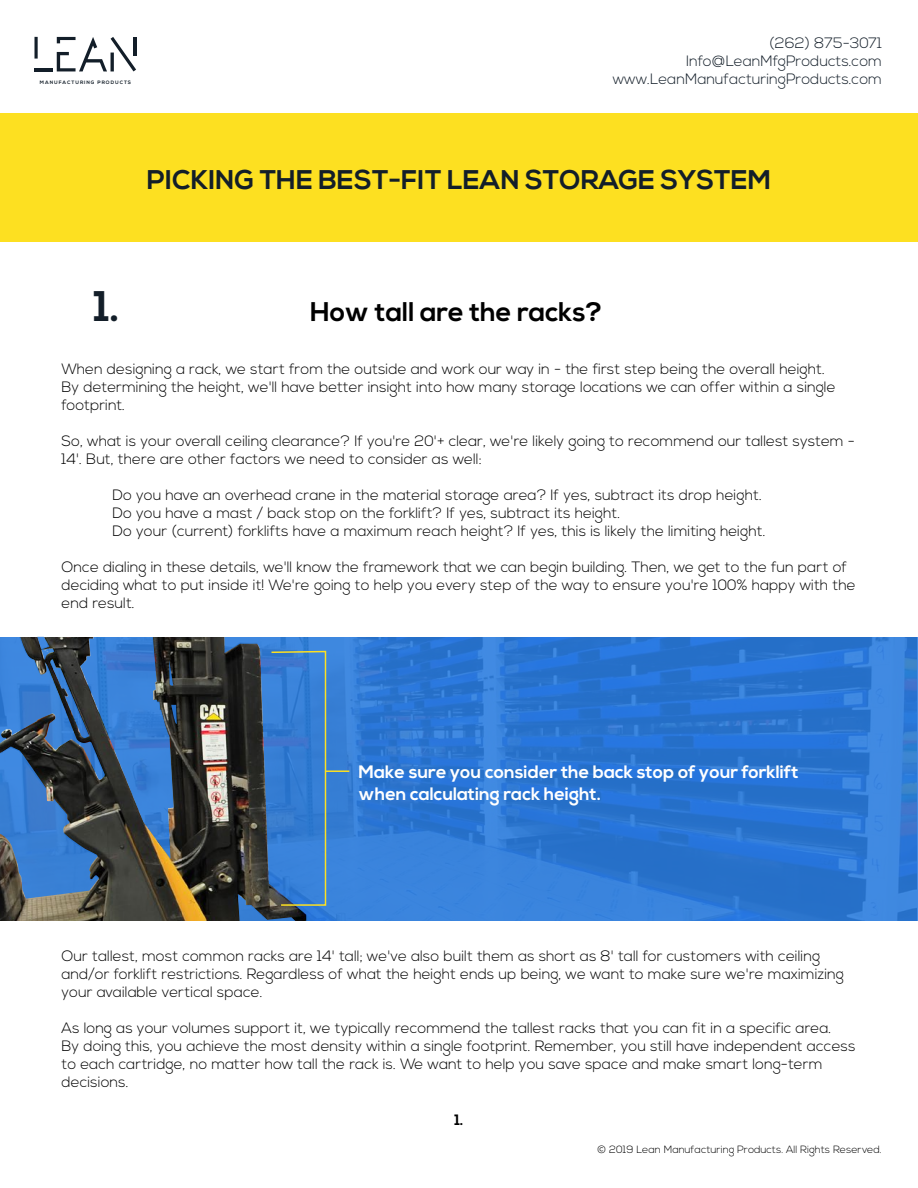
<style>
.page{position:relative;width:918px;height:1188px;background:#fff}
.page>*{position:absolute;margin:0;border:0;box-sizing:border-box;transform-origin:0 0}
.t1{font:700 42.75px "Nexa";color:#131e29}
.t2{font:700 27px "Nexa";color:#131e29}
.t3{font:700 27px "Nexa";color:#000}
.t4{font:700 18px/21.6px "Nexa";color:#fff}
.t5{font:300 15px/18px "Nexa";color:#000}
.t6{font:300 15px/18px "Nexa";color:#131e29;text-align:right}
.t7{font:700 15px "Nexa";color:#000}
.t8{font:300 10.5px "Nexa";color:#000}
.t9{font:700 4.8px "Nexa";letter-spacing:.2em;color:#131e29}
</style>
<div class="page">
<svg style="left:34px;top:37px;width:4px;height:22px"></svg>
<hr style="left:34px;top:68px;width:19px;height:3px;background:#131e29">
<svg style="left:57px;top:37px;width:79px;height:34px"></svg>
<hr style="left:133px;top:37px;width:3px;height:19px;background:#131e29">
<div style="left:0;top:113px;width:918px;height:129px;background:#fde021"></div>
<img style="left:0;top:637px;width:223px;height:284px">
<svg style="left:223px;top:637px;width:695px;height:284px;background:#2e74c9"></svg>
<svg style="left:270px;top:650px;width:57px;height:257px;background:#3a7ecd"></svg>
<hr style="left:326px;top:770px;width:23px;height:2px;background:#fde021">
<svg style="left:0;top:636px;width:177px;height:263px;background:#3c608a"></svg>
<p class="t9" style="left:40px;top:80px;width:93px">MANUFACTURING PRODUCTS</p>
<p class="t6" style="left:613px;top:35px;width:271px">(262) 875-3071<br>Info@LeanMfgProducts.com www.LeanManufacturingProducts.com</p>
<h2 class="t2" style="left:147px;top:165px;width:626px">PICKING THE BEST-FIT LEAN STORAGE SYSTEM</h2>
<h1 class="t1" style="left:94px;top:282px;width:28px">1.</h1>
<h2 class="t3" style="left:310px;top:296px;width:294px">How tall are the racks?</h2>
<p class="t5" style="left:62px;top:361px;width:776px">When designing a rack, we start from the outside and work our way in - the first step being the overall height.<br>By determining the height, we'll have better insight into how many storage locations we can offer within a single footprint.</p>
<p class="t5" style="left:62px;top:433px;width:795px">So, what is your overall ceiling clearance? If you're 20'+ clear, we're likely going to recommend our tallest system -<br>14'. But, there are other factors we need to consider as well:</p>
<p class="t5" style="left:112px;top:487px;width:655px">Do you have an overhead crane in the material storage area? If yes, subtract its drop height.<br>Do you have a mast / back stop on the forklift? If yes, subtract its height.<br>Do your (current) forklifts have a maximum reach height? If yes, this is likely the limiting height.</p>
<p class="t5" style="left:62px;top:559px;width:796px">Once dialing in these details, we'll know the framework that we can begin building. Then, we get to the fun part of deciding what to put inside it! We're going to help you every step of the way to ensure you're 100% happy with the end result.</p>
<p class="t4" style="left:359px;top:762px;width:442px">Make sure you consider the back stop of your forklift when calculating rack height.</p>
<p class="t5" style="left:62px;top:948px;width:784px">Our tallest, most common racks are 14' tall; we've also built them as short as 8' tall for customers with ceiling and/or forklift restrictions. Regardless of what the height ends up being, we want to make sure we're maximizing your available vertical space.</p>
<p class="t5" style="left:62px;top:1020px;width:796px">As long as your volumes support it, we typically recommend the tallest racks that you can fit in a specific area.<br>By doing this, you achieve the most density within a single footprint. Remember, you still have independent access to each cartridge, no matter how tall the rack is. We want to help you save space and make smart long-term decisions.</p>
<p class="t7" style="left:454px;top:1111px;width:11px">1.</p>
<p class="t8" style="left:597px;top:1143px;width:286px">© 2019 Lean Manufacturing Products. All Rights Reserved.</p>
</div>
